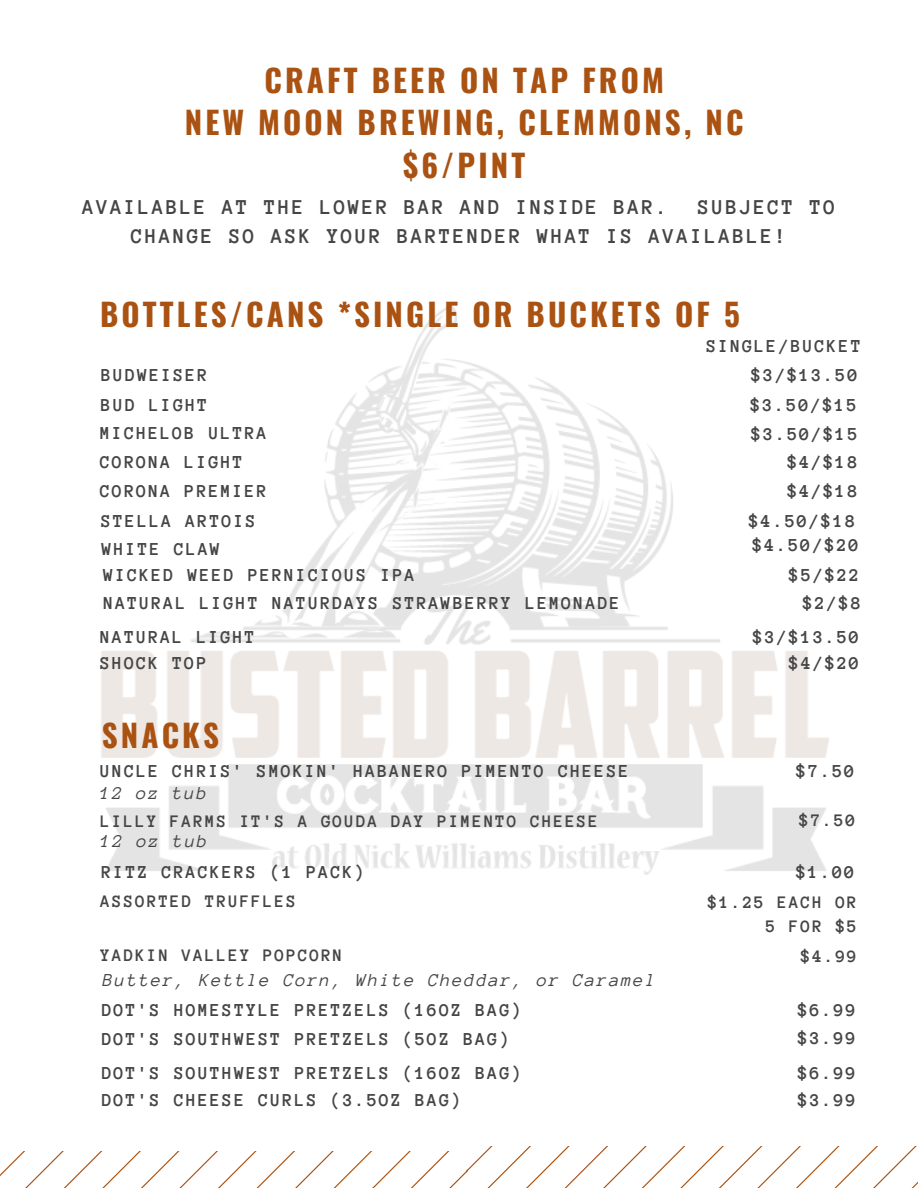
<style>
.page{position:relative;width:918px;height:1188px;background:#fff}
.page>*{position:absolute;margin:0;border:0;box-sizing:border-box;transform-origin:0 0}
.t1{font:700 31.2px "Oswald";letter-spacing:.1em;color:#aa5212}
.t2{font:700 21.6px/29.2px "Anonymous Pro";letter-spacing:.1em;color:#454545}
.t3{font:700 18.75px "Anonymous Pro";letter-spacing:.1em;color:#454545}
.t4{font:italic 18.75px "Anonymous Pro";letter-spacing:.1em;color:#454545}
.t5{font:700 18px/24.8px "Anonymous Pro";letter-spacing:.1em;color:#454545;text-align:right}
</style>
<div class="page">
<svg style="left:0;top:1147px;width:918px;height:41px"></svg>
<img style="left:101px;top:305px;width:728px;height:570px">
<p class="t1" style="left:265px;top:55px;width:401px">CRAFT BEER ON TAP FROM</p>
<p class="t1" style="left:185px;top:98px;width:560px">NEW MOON BREWING, CLEMMONS, NC</p>
<p class="t1" style="left:403px;top:141px;width:124px">$6/PINT</p>
<p class="t2" style="left:82px;top:193px;width:587px">AVAILABLE AT THE LOWER BAR AND INSIDE BAR.</p>
<p class="t2" style="left:131px;top:193px;width:706px;text-indent:567px">SUBJECT TO<br>CHANGE SO ASK YOUR BARTENDER WHAT IS AVAILABLE!</p>
<p class="t1" style="left:100px;top:290px;width:641px">BOTTLES/CANS *SINGLE OR BUCKETS OF 5</p>
<p class="t3" style="left:706px;top:337px;width:156px">SINGLE/BUCKET</p>
<p class="t3" style="left:101px;top:366px;width:108px">BUDWEISER</p>
<p class="t3" style="left:751px;top:366px;width:108px">$3/$13.50</p>
<p class="t3" style="left:101px;top:395px;width:108px">BUD LIGHT</p>
<p class="t3" style="left:750px;top:395px;width:108px">$3.50/$15</p>
<p class="t3" style="left:100px;top:423px;width:168px">MICHELOB ULTRA</p>
<p class="t3" style="left:751px;top:424px;width:108px">$3.50/$15</p>
<p class="t3" style="left:100px;top:453px;width:144px">CORONA LIGHT</p>
<p class="t3" style="left:787px;top:453px;width:72px">$4/$18</p>
<p class="t3" style="left:100px;top:481px;width:168px">CORONA PREMIER</p>
<p class="t3" style="left:787px;top:481px;width:72px">$4/$18</p>
<p class="t3" style="left:749px;top:512px;width:108px">$4.50/$18</p>
<p class="t3" style="left:101px;top:512px;width:156px">STELLA ARTOIS</p>
<p class="t3" style="left:102px;top:540px;width:120px">WHITE CLAW</p>
<p class="t3" style="left:752px;top:536px;width:108px">$4.50/$20</p>
<p class="t3" style="left:103px;top:566px;width:313px">WICKED WEED PERNICIOUS IPA</p>
<p class="t3" style="left:789px;top:566px;width:72px">$5/$22</p>
<p class="t3" style="left:103px;top:594px;width:518px">NATURAL LIGHT NATURDAYS STRAWBERRY LEMONADE</p>
<p class="t3" style="left:803px;top:594px;width:60px">$2/$8</p>
<p class="t3" style="left:100px;top:627px;width:156px">NATURAL LIGHT</p>
<p class="t3" style="left:100px;top:653px;width:108px">SHOCK TOP</p>
<p class="t3" style="left:753px;top:627px;width:108px">$3/$13.50</p>
<p class="t3" style="left:789px;top:653px;width:72px">$4/$20</p>
<p class="t1" style="left:102px;top:711px;width:119px">SNACKS</p>
<p class="t3" style="left:100px;top:761px;width:530px">UNCLE CHRIS' SMOKIN' HABANERO PIMENTO CHEESE</p>
<p class="t3" style="left:796px;top:762px;width:60px">$7.50</p>
<p class="t4" style="left:100px;top:783px;width:108px">12 oz tub</p>
<p class="t5" style="left:101px;top:809px;width:499px">LILLY FARMS IT'S A GOUDA DAY PIMENTO CHEESE</p>
<p class="t5" style="left:799px;top:808px;width:58px">$7.50</p>
<p class="t4" style="left:101px;top:832px;width:108px">12 oz tub</p>
<p class="t3" style="left:102px;top:863px;width:265px">RITZ CRACKERS (1 PACK)</p>
<p class="t3" style="left:796px;top:863px;width:60px">$1.00</p>
<p class="t5" style="left:101px;top:889px;width:197px">ASSORTED TRUFFLES</p>
<p class="t5" style="left:708px;top:889px;width:151px">$1.25 EACH OR<br>5 FOR $5</p>
<p class="t5" style="left:101px;top:943px;width:244px">YADKIN VALLEY POPCORN</p>
<p class="t5" style="left:801px;top:944px;width:58px">$4.99</p>
<p class="t4" style="left:103px;top:971px;width:554px">Butter, Kettle Corn, White Cheddar, or Caramel</p>
<p class="t3" style="left:102px;top:1001px;width:422px">DOT'S HOMESTYLE PRETZELS (16OZ BAG)</p>
<p class="t3" style="left:798px;top:1001px;width:60px">$6.99</p>
<p class="t3" style="left:102px;top:1030px;width:410px">DOT'S SOUTHWEST PRETZELS (5OZ BAG)</p>
<p class="t3" style="left:798px;top:1029px;width:60px">$3.99</p>
<p class="t3" style="left:102px;top:1064px;width:422px">DOT'S SOUTHWEST PRETZELS (16OZ BAG)</p>
<p class="t3" style="left:798px;top:1064px;width:60px">$6.99</p>
<p class="t3" style="left:102px;top:1091px;width:361px">DOT'S CHEESE CURLS (3.5OZ BAG)</p>
<p class="t3" style="left:798px;top:1091px;width:60px">$3.99</p>
</div>
